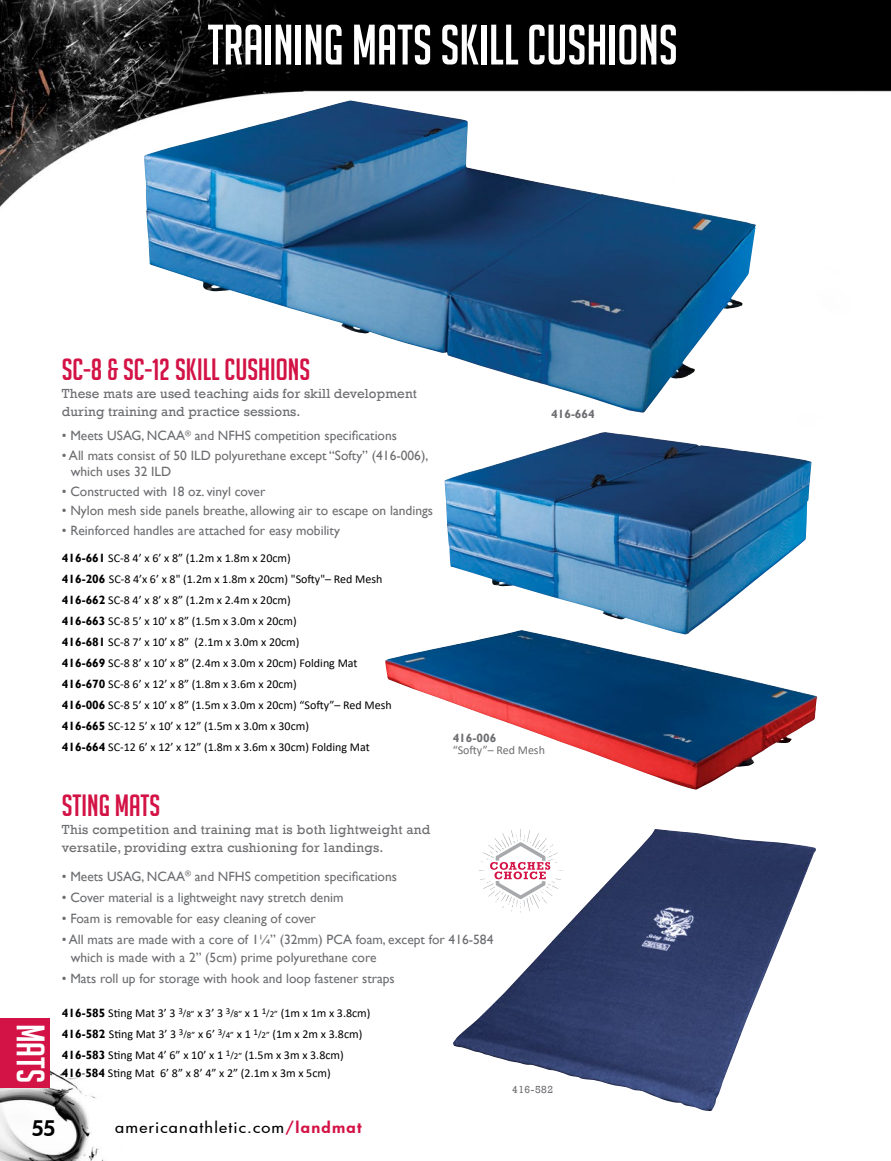
<style>
.page{position:relative;width:891px;height:1161px;background:#fff}
.page>*{position:absolute;margin:0;border:0;box-sizing:border-box;transform-origin:0 0}
.t1{font:55.5px "Big Noodle Titling";color:#fff;scale:.95 1}
.t2{font:38.7px "Big Noodle Titling";color:#fff}
.t3{font:30px "Big Noodle Titling";color:#d31245}
.t4{font:800 21px "Futura";color:#000}
.t5{font:500 15px "Futura";letter-spacing:.07em;color:#000;scale:1.1 1}
.t6{font:13.5px/16.5px "Gill Sans";color:#6d6e71}
.t7{font:13.5px/18px "Rockwell";letter-spacing:.02em;color:#6d6e71}
.t8{font:12px/21px "Calibri";color:#000}
.t9{font:12px "Calibri";color:#6d6e71}
.t10{font:700 12px "Gill Sans";color:#6d6e71}
.t11{font:10.5px "Rockwell";letter-spacing:.05em;color:#6d6e71}
.s1{font-family:"Gill Sans";font-weight:700}
.s2{font-size:9px}
.s3{font-weight:800;color:#d31245}
</style>
<div class="page">
<img style="left:0;top:0;width:891px;height:1161px">
<img style="left:385px;top:630px;width:432px;height:160px">
<img style="left:453px;top:829px;width:363px;height:282px">
<svg style="left:479px;top:829px;width:83px;height:83px"></svg>
<div style="left:0;top:1019px;width:50px;height:69px;background:#d31245"></div>
<img style="left:144px;top:101px;width:612px;height:312px">
<img style="left:444px;top:432px;width:368px;height:202px">
<h1 class="t1" style="left:208px;top:15px;width:496px">TRAINING MATS SKILL CUSHIONS</h1>
<h2 class="t2" style="left:51px;top:1024px;width:60px;rotate:90deg">MATS</h2>
<h3 class="t3" style="left:62px;top:353px;width:250px">SC-8 &amp; SC-12 SKILL CUSHIONS</h3>
<p class="t7" style="left:62px;top:385px;width:357px">These mats are used teaching aids for skill development during training and practice sessions.</p>
<p class="t6" style="left:62px;top:428px;width:337px">• Meets USAG, NCAA<sup>®</sup> and NFHS competition specifications</p>
<p class="t6" style="left:71px;top:447px;width:359px;text-indent:-9px">• All mats consist of 50 ILD polyurethane except “Softy” (416-006), which uses 32 ILD</p>
<p class="t6" style="left:62px;top:483px;width:205px">• Constructed with 18 oz. vinyl cover</p>
<p class="t6" style="left:62px;top:503px;width:373px">• Nylon mesh side panels breathe, allowing air to escape on landings</p>
<p class="t6" style="left:62px;top:522px;width:280px">• Reinforced handles are attached for easy mobility</p>
<p class="t8" style="left:62px;top:547px;width:332px"><span class="s1">416-661</span> SC-8 4’ x 6’ x 8” (1.2m x 1.8m x 20cm)<br><span class="s1">416-206</span> SC-8 4’x 6’ x 8" (1.2m x 1.8m x 20cm) "Softy"– Red Mesh <span class="s1">416-662</span> SC-8 4’ x 8’ x 8” (1.2m x 2.4m x 20cm)<br><span class="s1">416-663</span> SC-8 5’ x 10’ x 8” (1.5m x 3.0m x 20cm)<br><span class="s1">416-681</span> SC-8 7’ x 10’ x 8” (2.1m x 3.0m x 20cm)<br><span class="s1">416-669</span> SC-8 8’ x 10’ x 8” (2.4m x 3.0m x 20cm) Folding Mat <span class="s1">416-670</span> SC-8 6’ x 12’ x 8” (1.8m x 3.6m x 20cm)<br><span class="s1">416-006</span> SC-8 5’ x 10’ x 8” (1.5m x 3.0m x 20cm) “Softy”– Red Mesh <span class="s1">416-665</span> SC-12 5’ x 10’ x 12” (1.5m x 3.0m x 30cm)<br><span class="s1">416-664</span> SC-12 6’ x 12’ x 12” (1.8m x 3.6m x 30cm) Folding Mat</p>
<p class="t10" style="left:551px;top:407px;width:45px">416-664</p>
<p class="t10" style="left:453px;top:731px;width:45px">416-006</p>
<p class="t9" style="left:453px;top:742px;width:94px">“Softy”– Red Mesh</p>
<h3 class="t3" style="left:62px;top:790px;width:100px">STING MATS</h3>
<p class="t7" style="left:62px;top:821px;width:370px">This competition and training mat is both lightweight and versatile, providing extra cushioning for landings.</p>
<p class="t6" style="left:62px;top:868px;width:337px">• Meets USAG, NCAA<sup>®</sup> and NFHS competition specifications</p>
<p class="t6" style="left:62px;top:889px;width:283px">• Cover material is a lightweight navy stretch denim</p>
<p class="t6" style="left:62px;top:910px;width:256px">• Foam is removable for easy cleaning of cover</p>
<p class="t6" style="left:71px;top:931px;width:424px;line-height:18px;text-indent:-9px">• All mats are made with a core of 1¼” (32mm) PCA foam, except for 416-584 which is made with a 2” (5cm) prime polyurethane core</p>
<p class="t6" style="left:62px;top:970px;width:334px">• Mats roll up for storage with hook and loop fastener straps</p>
<p class="t8" style="left:62px;top:1003px;width:310px"><span class="s1">416-585</span> Sting Mat 3’ 3 <sup>3</sup><span class="s2">/8”</span> x 3’ 3 <sup>3</sup><span class="s2">/8”</span> x 1 <sup>1</sup><span class="s2">/2”</span> (1m x 1m x 3.8cm)<br><span class="s1">416-582</span> Sting Mat 3’ 3 <sup>3</sup><span class="s2">/8”</span> x 6’ <sup>3</sup><span class="s2">/4”</span> x 1 <sup>1</sup><span class="s2">/2”</span> (1m x 2m x 3.8cm)<br><span class="s1">416-583</span> Sting Mat 4’ 6” x 10’ x 1 <sup>1</sup><span class="s2">/2”</span> (1.5m x 3m x 3.8cm)</p>
<p class="t8" style="left:62px;top:1063px;width:270px"><span class="s1">416</span>-<span class="s1">584</span> Sting Mat 6’ 8” x 8’ 4” x 2” (2.1m x 3m x 5cm)</p>
<p class="t11" style="left:512px;top:1084px;width:43px">416-582</p>
<h3 class="t4" style="left:32px;top:1115px;width:25px">55</h3>
<p class="t5" style="left:115px;top:1117px;width:226px">americanathletic.com<span class="s3">/landmat</span></p>
</div>
